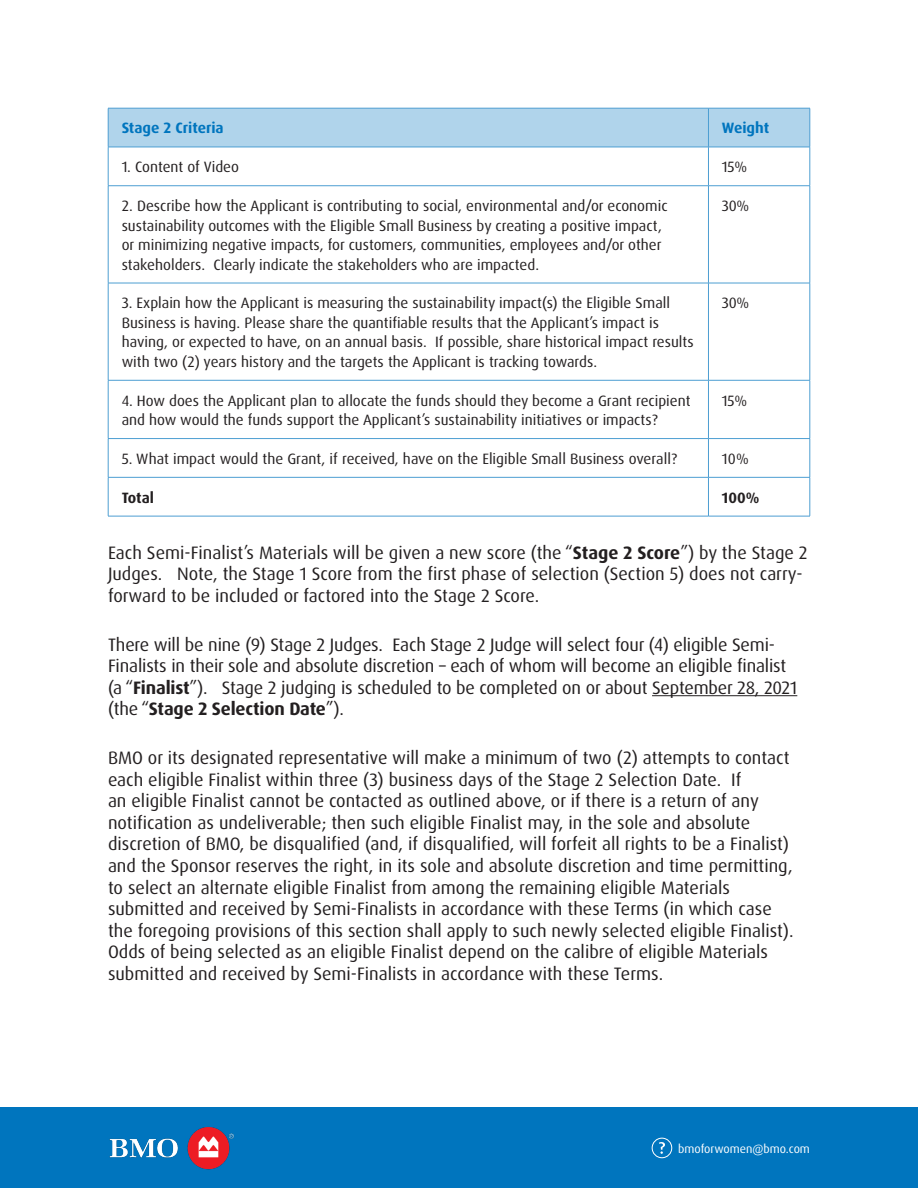
<style>
.page{position:relative;width:918px;height:1188px;background:#fff}
.page>*{position:absolute;margin:0;border:0;box-sizing:border-box;transform-origin:0 0}
.t1{font:18px/21.6px "Dax Pro";color:#231f20}
.P_-_Table{font:15px/19.5px "Dax Pro";color:#231f20}
.H3_-_Table{font:700 15px "Dax Pro";color:#0075be}
.P_-_Table-2{font:700 15px "Dax Pro";color:#231f20}
.Footer_-_Email{font:12px "Dax Pro";color:#fff}
.s1{font-weight:700}
</style>
<div class="page">
<hr style="left:652px;top:695px;width:145px;height:1px;background:#231f20">
<div style="left:109px;top:109px;width:701px;height:38px;background:#b0d4eb"></div>
<hr style="left:108px;top:108px;width:600px;height:1px;background:#4d9ed2">
<hr style="left:108px;top:108px;width:1px;height:39px;background:#4d9ed2">
<hr style="left:708px;top:108px;width:102px;height:1px;background:#4d9ed2">
<hr style="left:708px;top:108px;width:1px;height:39px;background:#4d9ed2">
<hr style="left:810px;top:108px;width:1px;height:39px;background:#4d9ed2">
<hr style="left:108px;top:147px;width:600px;height:1px;background:#4d9ed2">
<hr style="left:108px;top:147px;width:1px;height:39px;background:#4d9ed2">
<hr style="left:708px;top:147px;width:102px;height:1px;background:#4d9ed2">
<hr style="left:708px;top:147px;width:1px;height:39px;background:#4d9ed2">
<hr style="left:810px;top:147px;width:1px;height:39px;background:#4d9ed2">
<hr style="left:108px;top:185px;width:600px;height:1px;background:#4d9ed2">
<hr style="left:108px;top:186px;width:1px;height:97px;background:#4d9ed2">
<hr style="left:708px;top:185px;width:102px;height:1px;background:#4d9ed2">
<hr style="left:708px;top:186px;width:1px;height:97px;background:#4d9ed2">
<hr style="left:810px;top:186px;width:1px;height:97px;background:#4d9ed2">
<hr style="left:108px;top:283px;width:600px;height:1px;background:#4d9ed2">
<hr style="left:108px;top:283px;width:1px;height:97px;background:#4d9ed2">
<hr style="left:708px;top:283px;width:102px;height:1px;background:#4d9ed2">
<hr style="left:708px;top:283px;width:1px;height:97px;background:#4d9ed2">
<hr style="left:810px;top:283px;width:1px;height:97px;background:#4d9ed2">
<hr style="left:108px;top:380px;width:600px;height:1px;background:#4d9ed2">
<hr style="left:108px;top:380px;width:1px;height:58px;background:#4d9ed2">
<hr style="left:708px;top:380px;width:102px;height:1px;background:#4d9ed2">
<hr style="left:708px;top:380px;width:1px;height:58px;background:#4d9ed2">
<hr style="left:810px;top:380px;width:1px;height:58px;background:#4d9ed2">
<hr style="left:108px;top:438px;width:600px;height:1px;background:#4d9ed2">
<hr style="left:108px;top:439px;width:1px;height:38px;background:#4d9ed2">
<hr style="left:708px;top:438px;width:102px;height:1px;background:#4d9ed2">
<hr style="left:708px;top:439px;width:1px;height:38px;background:#4d9ed2">
<hr style="left:810px;top:439px;width:1px;height:38px;background:#4d9ed2">
<hr style="left:108px;top:477px;width:600px;height:1px;background:#4d9ed2">
<hr style="left:108px;top:478px;width:1px;height:38px;background:#4d9ed2">
<hr style="left:708px;top:477px;width:102px;height:1px;background:#4d9ed2">
<hr style="left:708px;top:478px;width:1px;height:38px;background:#4d9ed2">
<hr style="left:810px;top:478px;width:1px;height:38px;background:#4d9ed2">
<hr style="left:108px;top:516px;width:600px;height:1px;background:#4d9ed2">
<hr style="left:708px;top:516px;width:102px;height:1px;background:#4d9ed2">
<div style="left:0;top:1107px;width:918px;height:81px;background:#0075be"></div>
<svg style="left:659px;top:1142px;width:6px;height:12px"></svg>
<div style="left:652px;top:1138px;width:20px;height:20px;border:1px solid #fff;border-radius:50%"></div>
<img style="left:109px;top:1127px;width:125px;height:43px">
<h3 class="H3_-_Table" style="left:122px;top:119px;width:104px">Stage 2 Criteria</h3>
<h3 class="H3_-_Table" style="left:722px;top:119px;width:49px">Weight</h3>
<p class="P_-_Table" style="left:122px;top:157px;width:119px">1. Content of Video</p>
<p class="P_-_Table" style="left:722px;top:157px;width:27px">15%</p>
<p class="P_-_Table" style="left:122px;top:196px;width:547px">2. Describe how the Applicant is contributing to social, environmental and/or economic sustainability outcomes with the Eligible Small Business by creating a positive impact, or minimizing negative impacts, for customers, communities, employees and/or other stakeholders. Clearly indicate the stakeholders who are impacted.</p>
<p class="P_-_Table" style="left:722px;top:196px;width:29px">30%</p>
<p class="P_-_Table" style="left:122px;top:293px;width:574px">3. Explain how the Applicant is measuring the sustainability impact(s) the Eligible Small Business is having. Please share the quantifiable results that the Applicant’s impact is having, or expected to have, on an annual basis. If possible, share historical impact results with two (2) years history and the targets the Applicant is tracking towards.</p>
<p class="P_-_Table" style="left:722px;top:293px;width:29px">30%</p>
<p class="P_-_Table" style="left:122px;top:391px;width:570px">4. How does the Applicant plan to allocate the funds should they become a Grant recipient and how would the funds support the Applicant’s sustainability initiatives or impacts?</p>
<p class="P_-_Table" style="left:722px;top:391px;width:27px">15%</p>
<p class="P_-_Table" style="left:122px;top:449px;width:557px">5. What impact would the Grant, if received, have on the Eligible Small Business overall?</p>
<p class="P_-_Table" style="left:722px;top:449px;width:28px">10%</p>
<p class="P_-_Table-2" style="left:122px;top:488px;width:34px">Total</p>
<p class="P_-_Table-2" style="left:722px;top:488px;width:39px">100%</p>
<p class="t1" style="left:108px;top:542px;width:701px">Each Semi-Finalist’s Materials will be given a new score (the “<span class="s1">Stage 2 Score</span>”) by the Stage 2<br>Judges. Note, the Stage 1 Score from the first phase of selection (Section 5) does not carry&shy;forward to be included or factored into the Stage 2 Score.</p>
<p class="t1" style="left:108px;top:634px;width:691px">There will be nine (9) Stage 2 Judges. Each Stage 2 Judge will select four (4) eligible Semi-Finalists in their sole and absolute discretion – each of whom will become an eligible finalist (a “<span class="s1">Finalist</span>”). Stage 2 judging is scheduled to be completed on or about September 28, 2021 (the “<span class="s1">Stage 2 Selection Date</span>”).</p>
<p class="t1" style="left:108px;top:747px;width:687px">BMO or its designated representative will make a minimum of two (2) attempts to contact each eligible Finalist within three (3) business days of the Stage 2 Selection Date. If<br>an eligible Finalist cannot be contacted as outlined above, or if there is a return of any notification as undeliverable; then such eligible Finalist may, in the sole and absolute discretion of BMO, be disqualified (and, if disqualified, will forfeit all rights to be a Finalist) and the Sponsor reserves the right, in its sole and absolute discretion and time permitting, to select an alternate eligible Finalist from among the remaining eligible Materials submitted and received by Semi-Finalists in accordance with these Terms (in which case the foregoing provisions of this section shall apply to such newly selected eligible Finalist).<br>Odds of being selected as an eligible Finalist depend on the calibre of eligible Materials submitted and received by Semi-Finalists in accordance with these Terms.</p>
<p class="Footer_-_Email" style="left:678px;top:1141px;width:133px">bmoforwomen@bmo.com</p>
</div>
